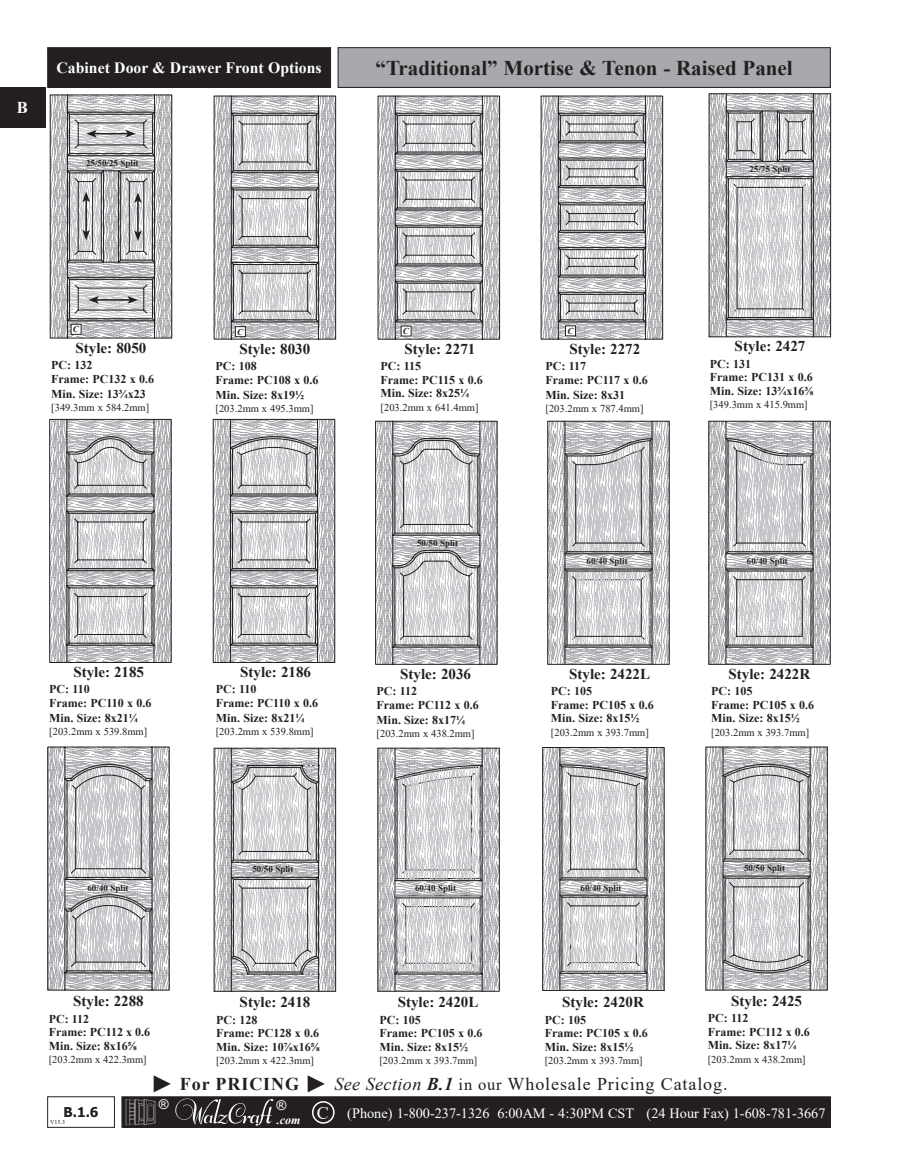
<style>
.page{position:relative;width:905px;height:1175px;background:#fff}
.page>*{position:absolute;margin:0;border:0;box-sizing:border-box;transform-origin:0 0}
.t1{font:700 21px "Times New Roman";color:#231f20}
.t2{font:18px "Times New Roman";letter-spacing:.05em;color:#231f20}
.t3{font:18px "Times New Roman";color:#fff}
.t4{font:700 16.5px "Times New Roman";color:#fff}
.t5{font:700 15.75px "Times New Roman";color:#fff}
.t6{font:700 15px "Times New Roman";color:#231f20}
.t7{font:14.25px "Times New Roman";color:#fff}
.t8{font:700 13.5px "Tahoma";color:#231f20}
.t9{font:13.5px "Arial";color:#fff}
.t10{font:700 12px/13.5px "Times New Roman";color:#231f20}
.t11{font:italic 700 12px "Times New Roman";color:#fff}
.t12{font:10.5px "Times New Roman";color:#231f20}
.t13{font:700 9px "Times New Roman";color:#231f20}
.t14{font:italic 700 9px "Times New Roman";color:#231f20}
.t15{font:6px "Times New Roman";color:#231f20}
.s1{font-weight:700;font-size:24px}
.s2{font-weight:700}
.s3{font-style:italic}
.s4{font-weight:700;font-style:italic}
.s5{font-size:16.5px}
</style>
<div class="page">
<div style="left:122px;top:1096px;width:708px;height:31px;background:#231f20"></div>
<div style="left:122px;top:1096px;width:708px;height:31px;border:1px solid #231f20"></div>
<div style="left:47px;top:1096px;width:68px;height:31px;border:1px solid #231f20"></div>
<div style="left:275px;top:1114px;width:27px;height:12px;background:#231f20"></div>
<svg style="left:175px;top:1098px;width:98px;height:27px"></svg>
<div style="left:157px;top:1097px;width:13px;height:13px;background:#231f20"></div>
<svg style="left:126px;top:1099px;width:31px;height:27px"></svg>
<div style="left:312px;top:1101px;width:22px;height:22px;border:2px solid #fff;border-radius:50%"></div>
<svg style="left:49px;top:419px;width:123px;height:244px;background:#bdbdbf"></svg>
<svg style="left:213px;top:419px;width:122px;height:244px"></svg>
<svg style="left:377px;top:96px;width:123px;height:243px;background:#bbbbbd"></svg>
<svg style="left:540px;top:96px;width:123px;height:243px;background:#b8b8ba"></svg>
<svg style="left:214px;top:96px;width:122px;height:243px"></svg>
<div style="left:235px;top:326px;width:10px;height:11px;background:#fff"></div>
<div style="left:235px;top:326px;width:11px;height:11px;border:1px solid #231f20"></div>
<div style="left:401px;top:326px;width:10px;height:10px;background:#fff"></div>
<div style="left:565px;top:326px;width:10px;height:10px;background:#fff"></div>
<div style="left:565px;top:325px;width:11px;height:11px;border:1px solid #231f20"></div>
<svg style="left:50px;top:94px;width:122px;height:244px;background:#b8b8ba"></svg>
<div style="left:71px;top:324px;width:10px;height:10px;background:#fff"></div>
<div style="left:71px;top:324px;width:10px;height:11px;border:1px solid #231f20"></div>
<svg style="left:377px;top:747px;width:123px;height:244px"></svg>
<svg style="left:542px;top:747px;width:122px;height:244px"></svg>
<svg style="left:705px;top:746px;width:122px;height:244px"></svg>
<svg style="left:214px;top:747px;width:122px;height:244px"></svg>
<svg style="left:547px;top:421px;width:122px;height:243px"></svg>
<svg style="left:708px;top:421px;width:122px;height:243px;background:#c0c1c3"></svg>
<svg style="left:708px;top:93px;width:123px;height:244px"></svg>
<svg style="left:375px;top:421px;width:122px;height:243px"></svg>
<svg style="left:47px;top:746px;width:123px;height:244px"></svg>
<div style="left:338px;top:48px;width:492px;height:39px;background:#a8a9ad"></div>
<div style="left:338px;top:47px;width:492px;height:41px;border:1px solid #231f20"></div>
<div style="left:48px;top:48px;width:282px;height:39px;background:#231f20"></div>
<div style="left:47px;top:47px;width:284px;height:41px;border:1px solid #231f20"></div>
<div style="left:0;top:87px;width:45px;height:40px;background:#231f20"></div>
<h3 class="t4" style="left:17px;top:95px;width:13px">B</h3>
<h3 class="t5" style="left:57px;top:56px;width:266px">Cabinet Door &amp; Drawer Front Options</h3>
<h1 class="t1" style="left:375px;top:52px;width:418px">“Traditional” Mortise &amp; Tenon - Raised Panel</h1>
<p class="t13" style="left:86px;top:157px;width:54px">25/50/25 Split</p>
<p class="t13" style="left:749px;top:163px;width:42px">25/75 Split</p>
<p class="t14" style="left:73px;top:323px;width:8px">C</p>
<p class="t6" style="left:76px;top:337px;width:72px">Style: 8050</p>
<p class="t10" style="left:51px;top:358px;width:104px">PC: 132<br>Frame: PC132 x 0.6</p>
<p class="t10" style="left:51px;top:386px;width:96px">Min. Size: 13¾x23</p>
<p class="t12" style="left:51px;top:400px;width:99px">[349.3mm x 584.2mm]</p>
<p class="t6" style="left:73px;top:661px;width:72px">Style: 2185</p>
<p class="t10" style="left:49px;top:682px;width:104px">PC: 110<br>Frame: PC110 x 0.6</p>
<p class="t10" style="left:49px;top:711px;width:90px">Min. Size: 8x21¼</p>
<p class="t12" style="left:49px;top:724px;width:99px">[203.2mm x 539.8mm]</p>
<p class="t13" style="left:87px;top:881px;width:42px">60/40 Split</p>
<p class="t6" style="left:73px;top:990px;width:72px">Style: 2288</p>
<p class="t10" style="left:49px;top:1011px;width:103px">PC: 112<br>Frame: PC112 x 0.6<br>Min. Size: 8x16⅝</p>
<p class="t12" style="left:49px;top:1052px;width:99px">[203.2mm x 422.3mm]</p>
<p class="t14" style="left:237px;top:325px;width:8px">C</p>
<p class="t14" style="left:403px;top:325px;width:8px">C</p>
<p class="t14" style="left:567px;top:324px;width:8px">C</p>
<p class="t6" style="left:239px;top:338px;width:72px">Style: 8030</p>
<p class="t10" style="left:215px;top:359px;width:104px">PC: 108<br>Frame: PC108 x 0.6</p>
<p class="t10" style="left:215px;top:387px;width:90px">Min. Size: 8x19½</p>
<p class="t12" style="left:215px;top:401px;width:99px">[203.2mm x 495.3mm]</p>
<p class="t6" style="left:240px;top:661px;width:72px">Style: 2186</p>
<p class="t10" style="left:216px;top:682px;width:104px">PC: 110<br>Frame: PC110 x 0.6</p>
<p class="t10" style="left:216px;top:711px;width:90px">Min. Size: 8x21¼</p>
<p class="t12" style="left:216px;top:724px;width:99px">[203.2mm x 539.8mm]</p>
<p class="t13" style="left:252px;top:863px;width:42px">50/50 Split</p>
<p class="t6" style="left:240px;top:991px;width:72px">Style: 2418</p>
<p class="t10" style="left:216px;top:1012px;width:105px">PC: 128<br>Frame: PC128 x 0.6<br>Min. Size: 10⅞x16⅝</p>
<p class="t12" style="left:216px;top:1053px;width:99px">[203.2mm x 422.3mm]</p>
<p class="t6" style="left:404px;top:338px;width:72px">Style: 2271</p>
<p class="t10" style="left:380px;top:359px;width:104px">PC: 115<br>Frame: PC115 x 0.6<br>Min. Size: 8x25¼</p>
<p class="t12" style="left:380px;top:400px;width:99px">[203.2mm x 641.4mm]</p>
<p class="t13" style="left:417px;top:537px;width:42px">50/50 Split</p>
<p class="t6" style="left:400px;top:663px;width:72px">Style: 2036</p>
<p class="t10" style="left:376px;top:684px;width:104px">PC: 112<br>Frame: PC112 x 0.6</p>
<p class="t10" style="left:376px;top:712px;width:90px">Min. Size: 8x17¼</p>
<p class="t12" style="left:376px;top:726px;width:99px">[203.2mm x 438.2mm]</p>
<p class="t13" style="left:415px;top:881px;width:42px">60/40 Split</p>
<p class="t6" style="left:397px;top:991px;width:82px">Style: 2420L</p>
<p class="t10" style="left:379px;top:1012px;width:104px">PC: 105<br>Frame: PC105 x 0.6<br>Min. Size: 8x15½</p>
<p class="t12" style="left:379px;top:1053px;width:99px">[203.2mm x 393.7mm]</p>
<p class="t6" style="left:569px;top:338px;width:72px">Style: 2272</p>
<p class="t10" style="left:545px;top:359px;width:104px">PC: 117<br>Frame: PC117 x 0.6</p>
<p class="t10" style="left:545px;top:387px;width:81px">Min. Size: 8x31</p>
<p class="t12" style="left:545px;top:401px;width:99px">[203.2mm x 787.4mm]</p>
<p class="t13" style="left:586px;top:554px;width:42px">60/40 Split</p>
<p class="t6" style="left:569px;top:663px;width:82px">Style: 2422L</p>
<p class="t10" style="left:551px;top:684px;width:104px">PC: 105<br>Frame: PC105 x 0.6<br>Min. Size: 8x15½</p>
<p class="t12" style="left:551px;top:725px;width:99px">[203.2mm x 393.7mm]</p>
<p class="t13" style="left:580px;top:881px;width:42px">60/40 Split</p>
<p class="t6" style="left:562px;top:991px;width:83px">Style: 2420R</p>
<p class="t10" style="left:545px;top:1012px;width:104px">PC: 105<br>Frame: PC105 x 0.6<br>Min. Size: 8x15½</p>
<p class="t12" style="left:545px;top:1053px;width:99px">[203.2mm x 393.7mm]</p>
<p class="t6" style="left:734px;top:335px;width:72px">Style: 2427</p>
<p class="t10" style="left:709px;top:356px;width:105px">PC: 131<br>Frame: PC131 x 0.6<br>Min. Size: 13¾x16⅜</p>
<p class="t12" style="left:709px;top:397px;width:99px">[349.3mm x 415.9mm]</p>
<p class="t13" style="left:747px;top:554px;width:42px">60/40 Split</p>
<p class="t6" style="left:728px;top:663px;width:83px">Style: 2422R</p>
<p class="t10" style="left:711px;top:684px;width:104px">PC: 105<br>Frame: PC105 x 0.6<br>Min. Size: 8x15½</p>
<p class="t12" style="left:711px;top:725px;width:99px">[203.2mm x 393.7mm]</p>
<p class="t13" style="left:744px;top:861px;width:42px">50/50 Split</p>
<p class="t6" style="left:731px;top:990px;width:72px">Style: 2425</p>
<p class="t10" style="left:707px;top:1011px;width:104px">PC: 112<br>Frame: PC112 x 0.6<br>Min. Size: 8x17¼</p>
<p class="t12" style="left:707px;top:1052px;width:99px">[203.2mm x 438.2mm]</p>
<p class="t8" style="left:64px;top:1102px;width:36px">B.1.6</p>
<p class="t15" style="left:50px;top:1118px;width:16px">V15.3</p>
<h2 class="t2" style="left:150px;top:1071px;width:578px"><span class="s1">►</span> <span class="s2">For PRICING</span> <span class="s1">►</span> <span class="s3">See Section</span> <span class="s4">B.1</span> <span class="s5">in our</span> Wholesale Pricing Catalog.</h2>
<p class="t9" style="left:159px;top:1095px;width:11px">®</p>
<p class="t9" style="left:276px;top:1095px;width:11px">®</p>
<p class="t11" style="left:277px;top:1111px;width:25px">.com</p>
<h2 class="t3" style="left:317px;top:1099px;width:14px">C</h2>
<p class="t7" style="left:347px;top:1102px;width:479px">(Phone) 1-800-237-1326 6:00AM - 4:30PM CST (24 Hour Fax) 1-608-781-3667</p>
</div>
